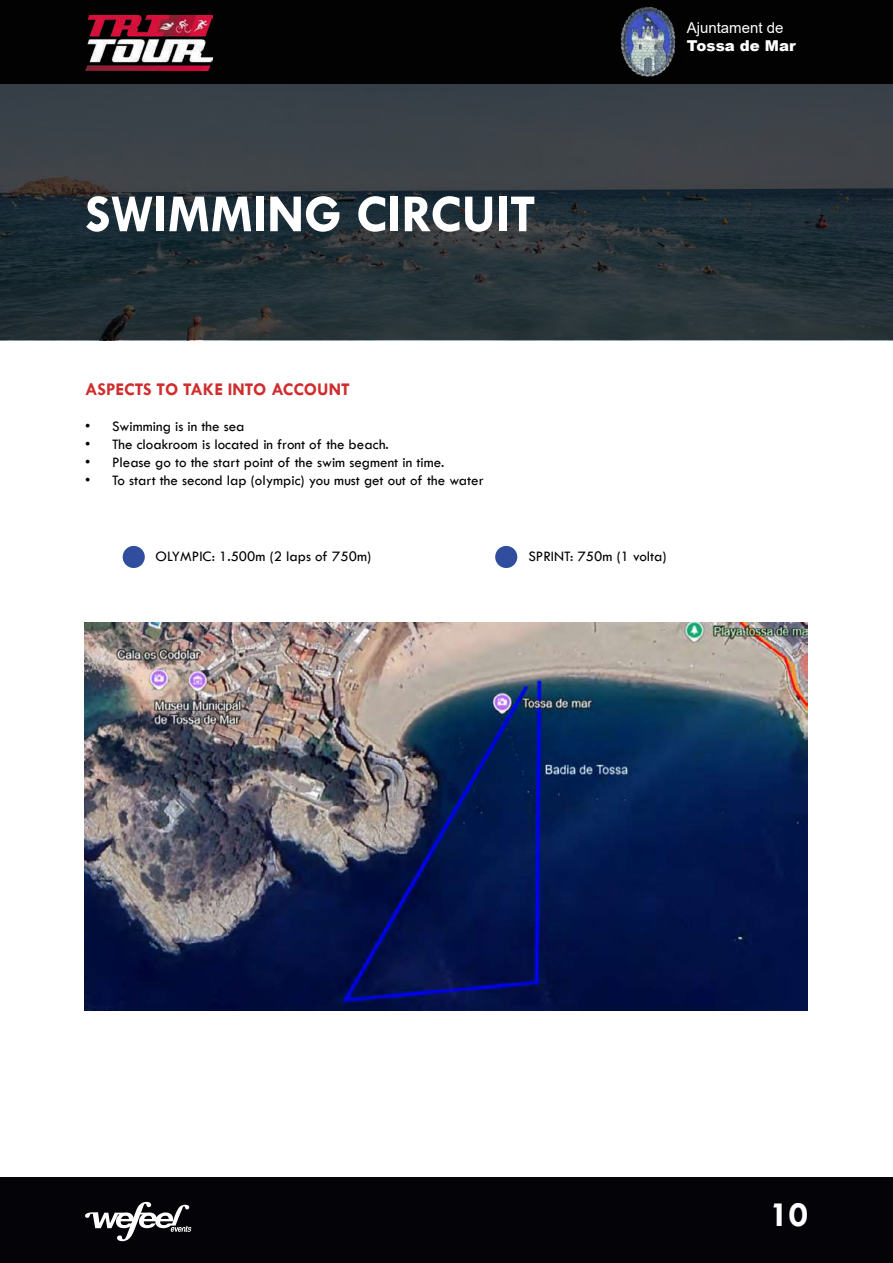
<style>
.page{position:relative;width:893px;height:1263px;background:#fff}
.page>*{position:absolute;margin:0;border:0;box-sizing:border-box;transform-origin:0 0}
.t1{font:700 54px "Tw Cen";color:#fff}
.t2{font:700 36px "Tw Cen";color:#fff}
.t3{font:700 18px "Tw Cen";color:#cf2d2e}
.t4{font:15px "Tw Cen";color:#000}
.t5{font:15px "Arial";color:#fff}
.t6{font:900 15px "Arial";color:#fff}
</style>
<div class="page">
<div style="left:0;top:0;width:893px;height:85px;background:#020203"></div>
<img style="left:85px;top:15px;width:128px;height:55px">
<div style="left:0;top:1178px;width:893px;height:85px;background:#040408"></div>
<svg style="left:85px;top:1202px;width:106px;height:39px"></svg>
<img style="left:620px;top:7px;width:56px;height:70px">
<svg style="left:0;top:85px;width:893px;height:255px;background:#2d373d"></svg>
<div style="left:123px;top:546px;width:22px;height:22px;background:#304e9d;border-radius:50%"></div>
<div style="left:495px;top:546px;width:22px;height:22px;background:#304e9d;border-radius:50%"></div>
<img style="left:85px;top:623px;width:723px;height:387px">
<h1 class="t1" style="left:85px;top:182px;width:452px">SWIMMING CIRCUIT</h1>
<p class="t5" style="left:687px;top:18px;width:98px">Ajuntament de</p>
<p class="t6" style="left:687px;top:35px;width:110px">Tossa de Mar</p>
<p class="t3" style="left:85px;top:379px;width:266px">ASPECTS TO TAKE INTO ACCOUNT</p>
<p class="t4" style="left:85px;top:417px;width:161px">• Swimming is in the sea</p>
<p class="t4" style="left:85px;top:435px;width:305px">• The cloakroom is located in front of the beach.</p>
<p class="t4" style="left:85px;top:453px;width:361px">• Please go to the start point of the swim segment in time.</p>
<p class="t4" style="left:85px;top:471px;width:400px">• To start the second lap (olympic) you must get out of the water</p>
<p class="t4" style="left:155px;top:547px;width:217px">OLYMPIC: 1.500m (2 laps of 750m)</p>
<p class="t4" style="left:528px;top:547px;width:140px">SPRINT: 750m (1 volta)</p>
<h2 class="t2" style="left:770px;top:1193px;width:40px">10</h2>
</div>
